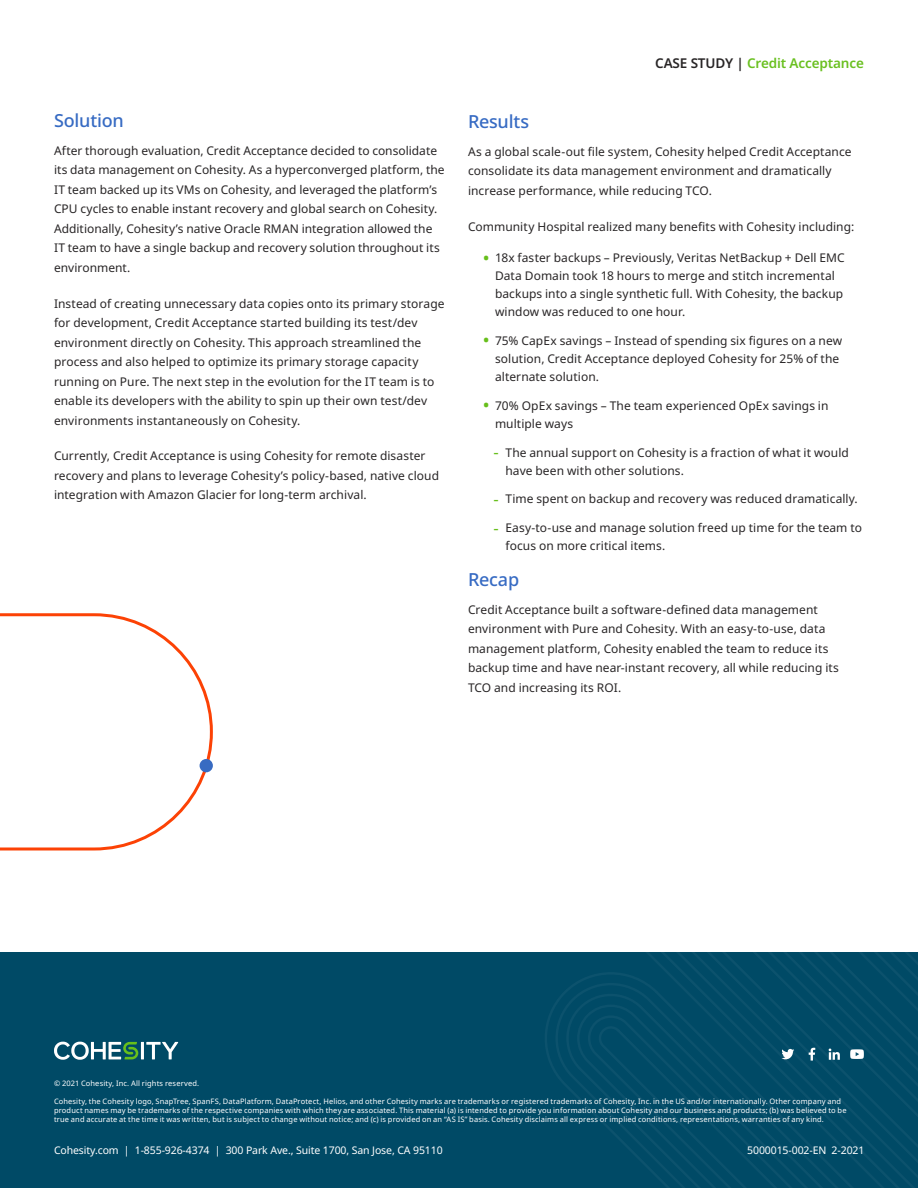
<style>
.page{position:relative;width:918px;height:1188px;background:#fff}
.page>*{position:absolute;margin:0;border:0;box-sizing:border-box;transform-origin:0 0}
.Subtitle_1{font:500 18px "Noto Sans";letter-spacing:-.01em;color:#376bc3}
.t1{font:600 13.5px "Noto Sans";letter-spacing:-.01em;color:#6ac020}
.Body{font:12px/19.5px "Noto Sans";letter-spacing:.005em;color:#282526}
.t2{font:10.5px "Noto Sans";letter-spacing:-.01em;color:#fff}
.t3{font:7.5px/9px "Noto Sans";letter-spacing:.015em;color:#fff}
.s1{color:#282526}
.s2{font-weight:600;font-size:16.5px;color:#67bf1b}
.s3{font-size:16.5px;color:#67bf1b}
</style>
<div class="page">
<div style="left:0;top:952px;width:918px;height:236px;background:#004a66"></div>
<svg style="left:545px;top:973px;width:78px;height:170px"></svg>
<svg style="left:623px;top:952px;width:295px;height:236px"></svg>
<hr style="left:141px;top:1042px;width:3px;height:17px;background:#fff">
<svg style="left:146px;top:1042px;width:32px;height:17px"></svg>
<svg style="left:54px;top:1042px;width:84px;height:18px"></svg>
<svg style="left:751px;top:952px;width:167px;height:218px"></svg>
<svg style="left:0;top:613px;width:213px;height:237px"></svg>
<div style="left:200px;top:759px;width:13px;height:13px;background:#386bc2;border-radius:50%"></div>
<p class="Subtitle_1" style="left:54px;top:108px;width:71px">Solution</p>
<p class="Body" style="left:54px;top:141px;width:392px">After thorough evaluation, Credit Acceptance decided to consolidate its data management on Cohesity. As a hyperconverged platform, the IT team backed up its VMs on Cohesity, and leveraged the platform’s CPU cycles to enable instant recovery and global search on Cohesity.<br>Additionally, Cohesity’s native Oracle RMAN integration allowed the IT team to have a single backup and recovery solution throughout its environment.</p>
<p class="Body" style="left:54px;top:294px;width:392px">Instead of creating unnecessary data copies onto its primary storage for development, Credit Acceptance started building its test/dev environment directly on Cohesity. This approach streamlined the process and also helped to optimize its primary storage capacity running on Pure. The next step in the evolution for the IT team is to enable its developers with the ability to spin up their own test/dev environments instantaneously on Cohesity.</p>
<p class="Body" style="left:54px;top:446px;width:387px">Currently, Credit Acceptance is using Cohesity for remote disaster recovery and plans to leverage Cohesity’s policy-based, native cloud integration with Amazon Glacier for long-term archival.</p>
<p class="t1" style="left:655px;top:54px;width:210px"><span class="s1">CASE STUDY |</span> Credit Acceptance</p>
<p class="Subtitle_1" style="left:468px;top:109px;width:63px">Results</p>
<p class="Body" style="left:468px;top:142px;width:385px">As a global scale-out file system, Cohesity helped Credit Acceptance consolidate its data management environment and dramatically increase performance, while reducing TCO.</p>
<p class="Body" style="left:468px;top:217px;width:388px">Community Hospital realized many benefits with Cohesity including:</p>
<p class="Body" style="left:495px;top:249px;width:351px;line-height:18px;text-indent:-12px"><span class="s2">•</span> 18x faster backups – Previously, Veritas NetBackup + Dell EMC Data Domain took 18 hours to merge and stitch incremental backups into a single synthetic full. With Cohesity, the backup window was reduced to one hour.</p>
<p class="Body" style="left:495px;top:332px;width:349px;line-height:18px;text-indent:-12px"><span class="s2">•</span> 75% CapEx savings – Instead of spending six figures on a new solution, Credit Acceptance deployed Cohesity for 25% of the alternate solution.</p>
<p class="Body" style="left:495px;top:397px;width:335px;line-height:18px;text-indent:-12px"><span class="s2">•</span> 70% OpEx savings – The team experienced OpEx savings in multiple ways</p>
<p class="Body" style="left:506px;top:443px;width:345px;line-height:18px;text-indent:-12px"><span class="s3">-</span> The annual support on Cohesity is a fraction of what it would have been with other solutions.</p>
<p class="Body" style="left:494px;top:490px;width:366px"><span class="s3">-</span> Time spent on backup and recovery was reduced dramatically.</p>
<p class="Body" style="left:506px;top:519px;width:358px;line-height:18px;text-indent:-12px"><span class="s3">-</span> Easy-to-use and manage solution freed up time for the team to focus on more critical items.</p>
<p class="Subtitle_1" style="left:468px;top:567px;width:53px">Recap</p>
<p class="Body" style="left:468px;top:600px;width:373px">Credit Acceptance built a software-defined data management environment with Pure and Cohesity. With an easy-to-use, data management platform, Cohesity enabled the team to reduce its backup time and have near-instant recovery, all while reducing its TCO and increasing its ROI.</p>
<p class="t3" style="left:54px;top:1079px;width:147px">© 2021 Cohesity, Inc. All rights reserved.</p>
<p class="t3" style="left:54px;top:1097px;width:794px">Cohesity, the Cohesity logo, SnapTree, SpanFS, DataPlatform, DataProtect, Helios, and other Cohesity marks are trademarks or registered trademarks of Cohesity, Inc. in the US and/or internationally. Other company and product names may be trademarks of the respective companies with which they are associated. This material (a) is intended to provide you information about Cohesity and our business and products; (b) was believed to be true and accurate at the time it was written, but is subject to change without notice; and (c) is provided on an “AS IS” basis. Cohesity disclaims all express or implied conditions, representations, warranties of any kind.</p>
<p class="t2" style="left:54px;top:1143px;width:390px">Cohesity.com | 1-855-926-4374 | 300 Park Ave., Suite 1700, San Jose, CA 95110</p>
<p class="t2" style="left:747px;top:1143px;width:119px">5000015-002-EN 2-2021</p>
</div>
